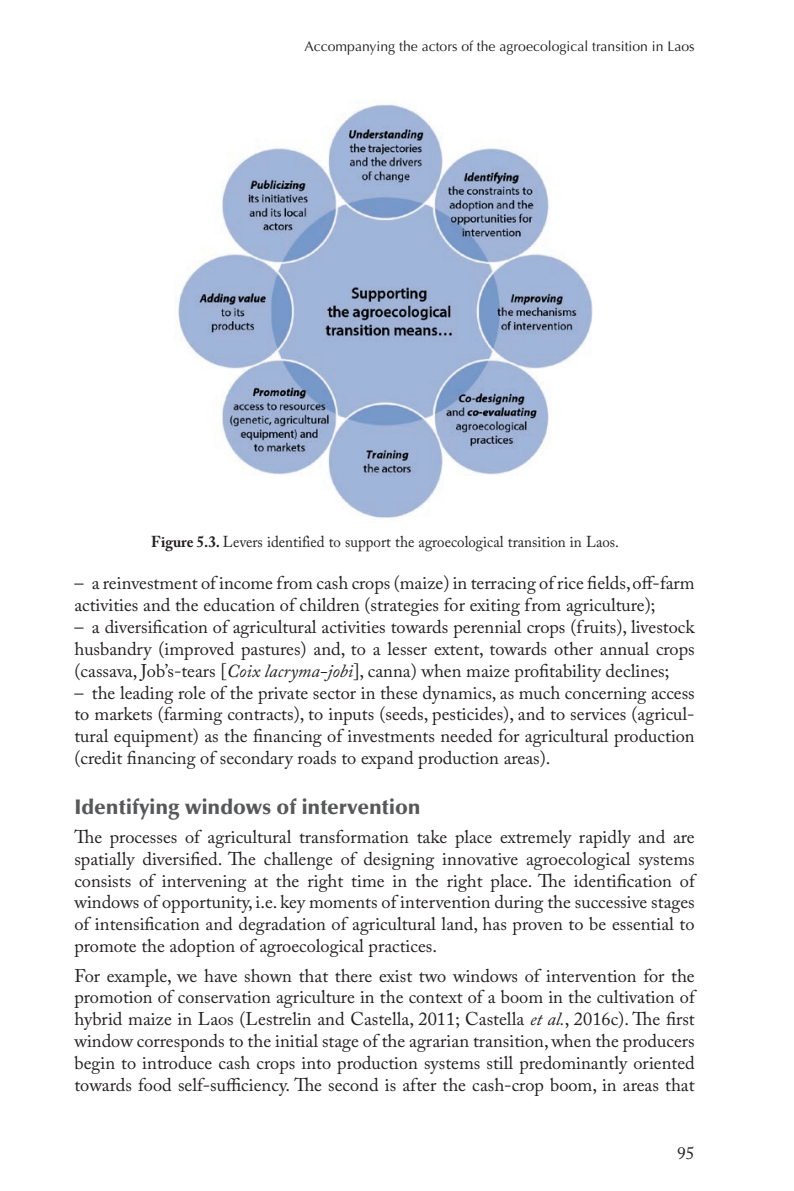
<style>
.page{position:relative;width:794px;height:1191px;background:#fff}
.page>*{position:absolute;margin:0;border:0;box-sizing:border-box;transform-origin:0 0}
.t1{font:900 21px "Optima";color:#57585a}
.t2{font:18.38px/21.9px "Adobe Caslon Pro";color:#231f20}
.t3{font:17.5px "Adobe Caslon Pro";color:#231f20}
.t4{font:15.75px "Adobe Caslon Pro";color:#231f20;scale:.95 1}
.t5{font:14px "Optima";color:#231f20}
.s1{font-weight:700}
.s2{font-style:italic}
</style>
<div class="page">
<img style="left:178px;top:104px;width:415px;height:415px">
<p class="t5" style="left:304px;top:38px;width:392px">Accompanying the actors of the agroecological transition in Laos</p>
<p class="t4" style="left:151px;top:532px;width:494px"><span class="s1">Figure 5.3.</span> Levers identified to support the agroecological transition in Laos.</p>
<p class="t2" style="left:74px;top:572px;width:622px">– a reinvestment of income from cash crops (maize) in terracing of rice fields, off-farm activities and the education of children (strategies for exiting from agriculture);</p>
<p class="t2" style="left:74px;top:615px;width:622px;text-align:justify">– a diversification of agricultural activities towards perennial crops (fruits), livestock husbandry (improved pastures) and, to a lesser extent, towards other annual crops (cassava, Job’s-tears [<span class="s2">Coix lacryma-jobi</span>], canna) when maize profitability declines;</p>
<p class="t2" style="left:74px;top:681px;width:622px;text-align:justify">– the leading role of the private sector in these dynamics, as much concerning access to markets (farming contracts), to inputs (seeds, pesticides), and to services (agricul&shy;tural equipment) as the financing of investments needed for agricultural production (credit financing of secondary roads to expand production areas).</p>
<p class="t1" style="left:74px;top:794px;width:348px">Identifying windows of intervention</p>
<p class="t2" style="left:74px;top:825px;width:624px">The processes of agricultural transformation take place extremely rapidly and are spatially diversified. The challenge of designing innovative agroecological systems consists of intervening at the right time in the right place. The identification of windows of opportunity, i.e. key moments of intervention during the successive stages of intensification and degradation of agricultural land, has proven to be essential to promote the adoption of agroecological practices.</p>
<p class="t2" style="left:74px;top:964px;width:624px">For example, we have shown that there exist two windows of intervention for the promotion of conservation agriculture in the context of a boom in the cultivation of hybrid maize in Laos (Lestrelin and Castella, 2011; Castella <span class="s2">et al.</span>, 2016c). The first window corresponds to the initial stage of the agrarian transition, when the producers begin to introduce cash crops into production systems still predominantly oriented towards food self-sufficiency. The second is after the cash-crop boom, in areas that</p>
<p class="t3" style="left:677px;top:1142px;width:19px">95</p>
</div>
